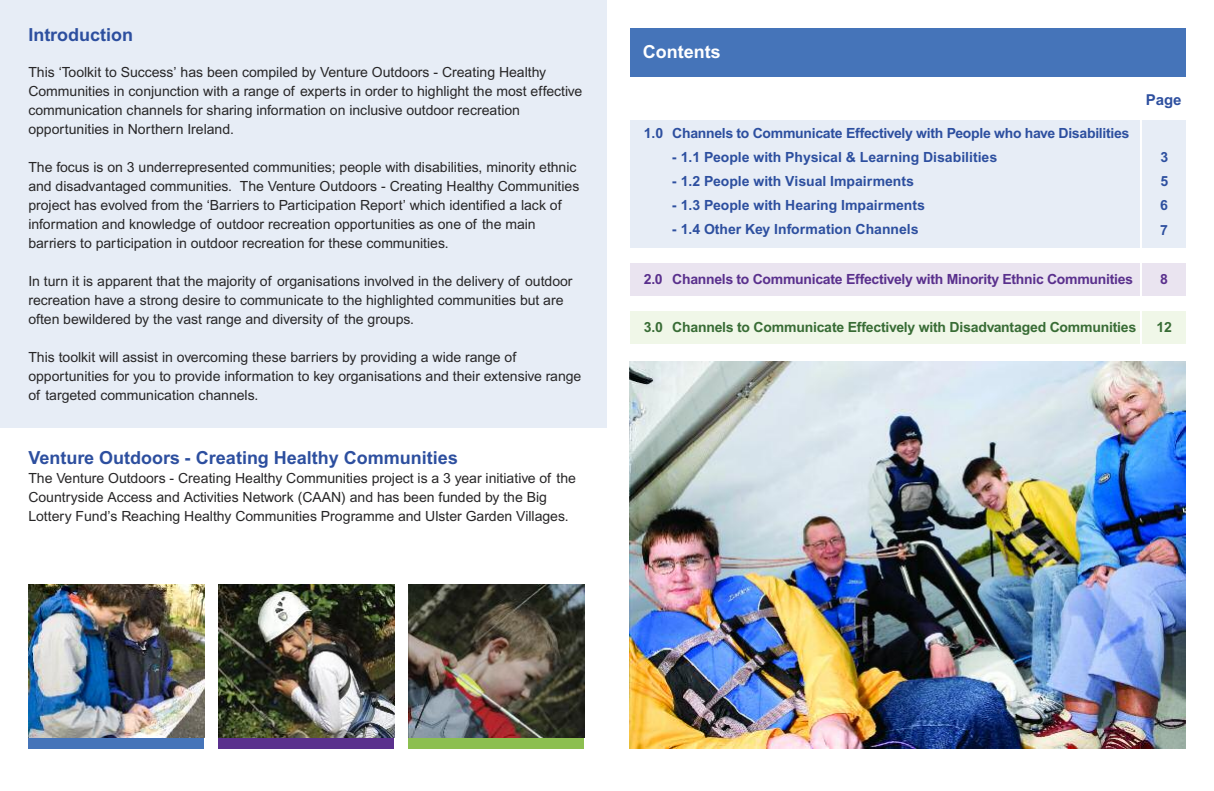
<style>
.page{position:relative;width:1214px;height:791px;background:#fff}
.page>*{position:absolute;margin:0;border:0;box-sizing:border-box;transform-origin:0 0}
.t1{font:700 18px "Arial";color:#2d4f9f}
.t2{font:700 18px "Arial";color:#fff}
.t3{font:700 15px "Arial";color:#2d4f9f}
.t4{font:14px/19px "Arial";color:#272627}
.t5{font:700 14px/24.4px "Arial";color:#2d4f9f;text-align:justify}
.t6{font:700 14px "Arial";letter-spacing:-.02em;color:#5a308d}
.t7{font:700 14px "Arial";letter-spacing:-.015em;color:#386c35}
.t8{font:700 14px "Arial";letter-spacing:-.02em;color:#2d4f9f}
</style>
<div class="page">
<div style="left:629px;top:28px;width:556px;height:49px;background:#4574b9"></div>
<div style="left:0;top:0;width:607px;height:427px;background:#e7edf6"></div>
<div style="left:629px;top:120px;width:556px;height:127px;background:#e7edf6"></div>
<div style="left:629px;top:263px;width:556px;height:33px;background:#eae4f0"></div>
<div style="left:629px;top:311px;width:556px;height:33px;background:#f0f7e8"></div>
<hr style="left:1139px;top:115px;width:2px;height:268px;background:#fff">
<div style="left:28px;top:595px;width:176px;height:153px;background:#4574b9"></div>
<div style="left:218px;top:595px;width:176px;height:153px;background:#5a308d"></div>
<div style="left:408px;top:595px;width:176px;height:153px;background:#8cbf50"></div>
<img style="left:28px;top:584px;width:176px;height:153px">
<img style="left:218px;top:584px;width:176px;height:153px">
<img style="left:408px;top:584px;width:176px;height:153px">
<img style="left:629px;top:361px;width:556px;height:387px">
<p class="t1" style="left:28px;top:28px;width:106px">Introduction</p>
<p class="t4" style="left:28px;top:64px;width:555px">This ‘Toolkit to Success’ has been compiled by Venture Outdoors - Creating Healthy Communities in conjunction with a range of experts in order to highlight the most effective communication channels for sharing information on inclusive outdoor recreation opportunities in Northern Ireland.</p>
<p class="t4" style="left:28px;top:159px;width:552px">The focus is on 3 underrepresented communities; people with disabilities, minority ethnic and disadvantaged communities. The Venture Outdoors - Creating Healthy Communities project has evolved from the ‘Barriers to Participation Report’ which identified a lack of information and knowledge of outdoor recreation opportunities as one of the main barriers to participation in outdoor recreation for these communities.</p>
<p class="t4" style="left:28px;top:273px;width:545px">In turn it is apparent that the majority of organisations involved in the delivery of outdoor recreation have a strong desire to communicate to the highlighted communities but are often bewildered by the vast range and diversity of the groups.</p>
<p class="t4" style="left:28px;top:349px;width:554px">This toolkit will assist in overcoming these barriers by providing a wide range of opportunities for you to provide information to key organisations and their extensive range of targeted communication channels.</p>
<p class="t1" style="left:28px;top:451px;width:431px">Venture Outdoors - Creating Healthy Communities</p>
<p class="t4" style="left:28px;top:470px;width:549px">The Venture Outdoors - Creating Healthy Communities project is a 3 year initiative of the<br>Countryside Access and Activities Network (CAAN) and has been funded by the Big<br>Lottery Fund’s Reaching Healthy Communities Programme and Ulster Garden Villages.</p>
<p class="t2" style="left:642px;top:45px;width:79px">Contents</p>
<p class="t8" style="left:643px;top:128px;width:487px">1.0 Channels to Communicate Effectively with People who have Disabilities</p>
<p class="t5" style="left:672px;top:146px;width:326px">- 1.1 People with Physical &amp; Learning Disabilities</p>
<p class="t5" style="left:672px;top:170px;width:243px">- 1.2 People with Visual Impairments</p>
<p class="t5" style="left:672px;top:194px;width:254px">- 1.3 People with Hearing Impairments</p>
<p class="t5" style="left:672px;top:218px;width:248px">- 1.4 Other Key Information Channels</p>
<p class="t3" style="left:1145px;top:94px;width:37px">Page</p>
<p class="t5" style="left:1159px;top:146px;width:10px">3<br>5<br>6<br>7</p>
<p class="t6" style="left:643px;top:274px;width:490px">2.0 Channels to Communicate Effectively with Minority Ethnic Communities</p>
<p class="t6" style="left:1159px;top:274px;width:9px">8</p>
<p class="t7" style="left:643px;top:322px;width:494px">3.0 Channels to Communicate Effectively with Disadvantaged Communities</p>
<p class="t7" style="left:1156px;top:322px;width:17px">12</p>
</div>
